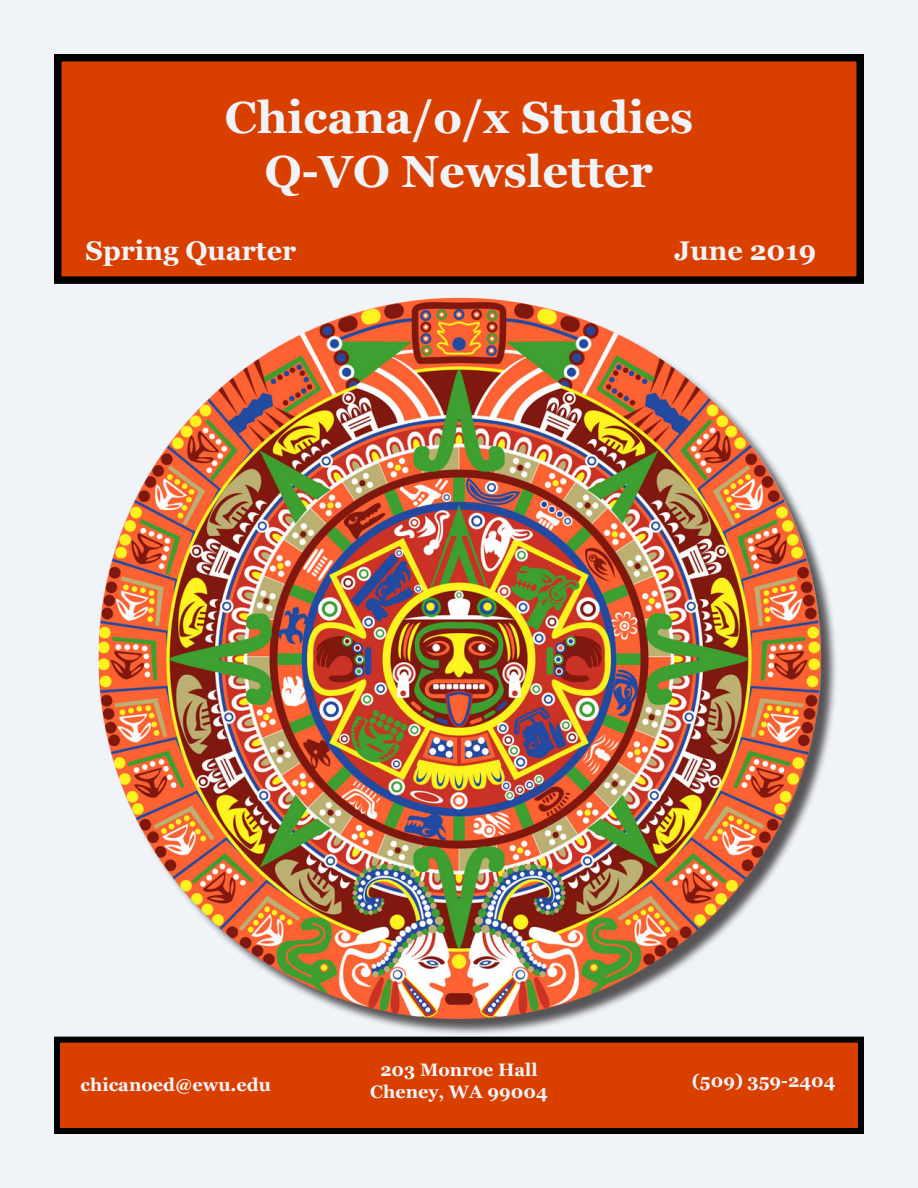
<style>
.page{position:relative;width:918px;height:1188px;background:#f0f4f9}
.page>*{position:absolute;margin:0;border:0;box-sizing:border-box;transform-origin:0 0}
.t1{font:700 45px "Georgia";color:#f0f4f9}
.t2{font:700 27px "Georgia";color:#f0f4f9}
.t3{font:700 18px "Georgia";color:#f0f4f9}
</style>
<div class="page">
<div style="left:54px;top:54px;width:810px;height:230px;background:#d94000;border:8px solid #000"></div>
<div style="left:101px;top:301px;width:737px;height:735px;background:#231f20;opacity:.75"></div>
<img style="left:98px;top:298px;width:722px;height:720px">
<div style="left:54px;top:1037px;width:810px;height:97px;background:#d94000;border:6px solid #000"></div>
<p class="t1" style="left:225px;top:84px;width:470px">Chicana/o/x Studies</p>
<p class="t1" style="left:265px;top:138px;width:390px">Q-VO Newsletter</p>
<p class="t2" style="left:85px;top:230px;width:212px">Spring Quarter</p>
<p class="t2" style="left:674px;top:230px;width:143px">June 2019</p>
<p class="t3" style="left:380px;top:1056px;width:159px">203 Monroe Hall</p>
<p class="t3" style="left:370px;top:1078px;width:179px">Cheney, WA 99004</p>
<p class="t3" style="left:81px;top:1072px;width:192px">chicanoed@ewu.edu</p>
<p class="t3" style="left:692px;top:1067px;width:145px">(509) 359-2404</p>
</div>
